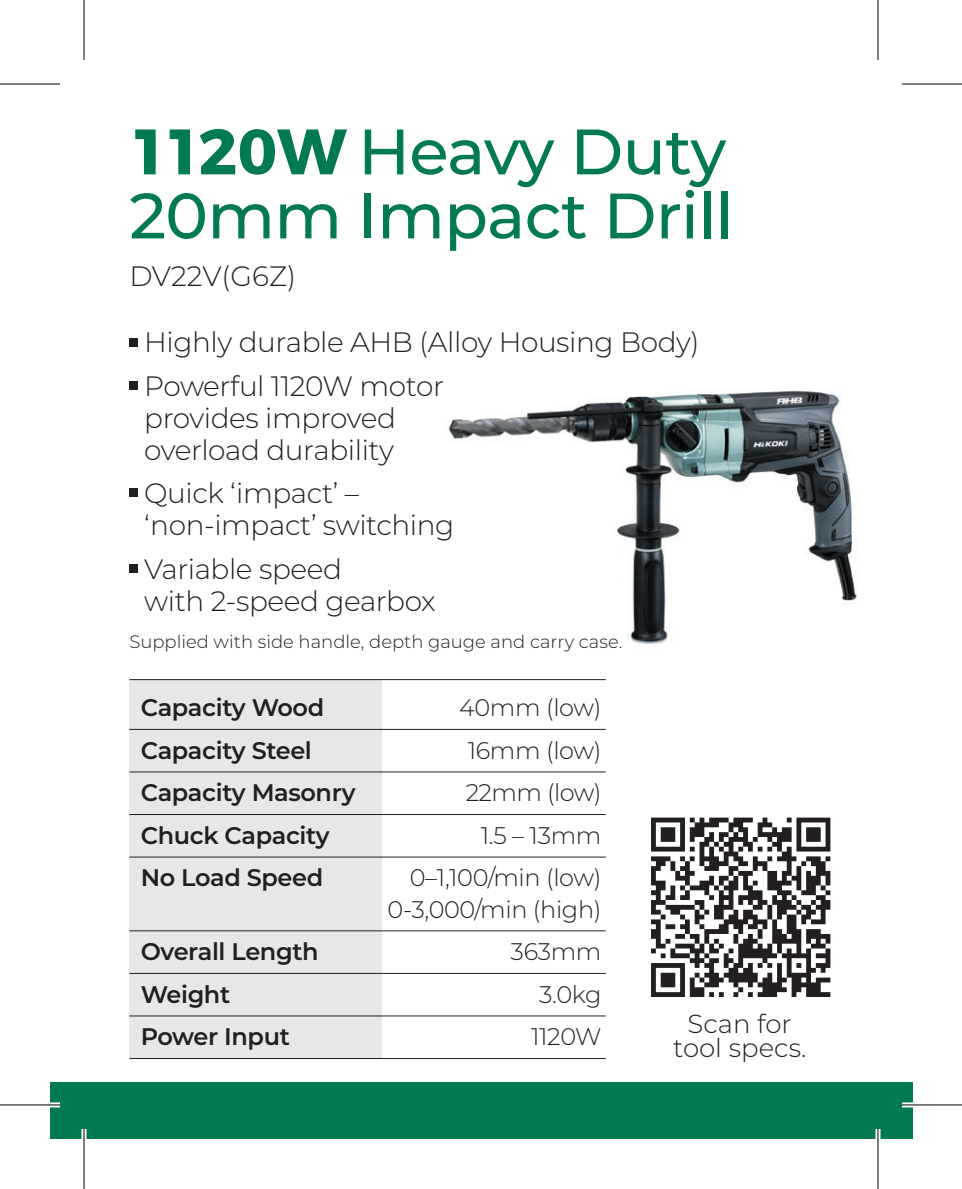
<style>
.page{position:relative;width:962px;height:1189px;background:#fff}
.page>*{position:absolute;margin:0;border:0;box-sizing:border-box;transform-origin:0 0}
.t1{font:500 64px/64px "Montserrat";letter-spacing:-.01em;color:#017951}
.t2{font:300 28px/32px "Montserrat";letter-spacing:-.015em;color:#231f20}
.t3{font:300 26px/24px "Montserrat";color:#231f20;text-align:center}
.t4{font:600 24px "Montserrat";letter-spacing:-.015em;color:#231f20}
.t5{font:300 24px/31.2px "Montserrat";letter-spacing:-.015em;color:#231f20;text-align:right}
.t6{font:300 18px "Montserrat";color:#231f20}
.s1{font-weight:700}
</style>
<div class="page">
<div style="left:50px;top:1082px;width:862px;height:56px;background:#017951"></div>
<img style="left:448px;top:390px;width:409px;height:255px">
<div style="left:129px;top:679px;width:253px;height:380px;background:#e6e7e9"></div>
<div style="left:129px;top:338px;width:9px;height:8px;background:#231f20"></div>
<div style="left:129px;top:381px;width:9px;height:9px;background:#231f20"></div>
<div style="left:129px;top:488px;width:9px;height:9px;background:#231f20"></div>
<div style="left:129px;top:564px;width:9px;height:8px;background:#231f20"></div>
<hr style="left:129px;top:679px;width:477px;height:1px;background:#231f20">
<hr style="left:129px;top:728px;width:477px;height:2px;background:#231f20">
<hr style="left:129px;top:771px;width:477px;height:1px;background:#231f20">
<hr style="left:129px;top:813px;width:477px;height:2px;background:#231f20">
<hr style="left:129px;top:856px;width:477px;height:1px;background:#231f20">
<hr style="left:129px;top:930px;width:477px;height:1px;background:#231f20">
<hr style="left:129px;top:972px;width:477px;height:2px;background:#231f20">
<hr style="left:129px;top:1015px;width:477px;height:1px;background:#231f20">
<hr style="left:129px;top:1057px;width:477px;height:2px;background:#231f20">
<svg style="left:651px;top:817px;width:179px;height:180px"></svg>
<svg style="left:0;top:1102px;width:60px;height:5px"></svg>
<svg style="left:902px;top:1102px;width:60px;height:5px"></svg>
<hr style="left:82px;top:1128px;width:4px;height:60px;background:#fff">
<svg style="left:878px;top:0;width:1px;height:60px"></svg>
<svg style="left:875px;top:1129px;width:5px;height:59px"></svg>
<hr style="left:0;top:83px;width:60px;height:2px;background:#000">
<hr style="left:902px;top:83px;width:60px;height:2px;background:#000">
<hr style="left:0;top:1104px;width:60px;height:1px;background:#000">
<hr style="left:902px;top:1104px;width:60px;height:1px;background:#000">
<hr style="left:83px;top:0;width:2px;height:60px;background:#000">
<hr style="left:83px;top:1128px;width:2px;height:60px;background:#000">
<hr style="left:877px;top:0;width:1px;height:60px;background:#000">
<hr style="left:877px;top:1128px;width:1px;height:60px;background:#000">
<h1 class="t1" style="left:129px;top:117px;width:605px"><span class="s1">1120W</span> Heavy Duty<br>20mm Impact Drill</h1>
<p class="t2" style="left:129px;top:259px;width:168px">DV22V(G6Z)</p>
<p class="t2" style="left:144px;top:320px;width:557px;line-height:43.2px">Highly durable AHB (Alloy Housing Body)<br>Powerful 1120W motor</p>
<p class="t2" style="left:144px;top:401px;width:253px">provides improved overload durability</p>
<p class="t2" style="left:144px;top:476px;width:311px">Quick ‘impact’ – ‘non-impact’ switching</p>
<p class="t2" style="left:144px;top:552px;width:293px">Variable speed<br>with 2-speed gearbox</p>
<p class="t6" style="left:129px;top:629px;width:494px">Supplied with side handle, depth gauge and carry case.</p>
<p class="t4" style="left:141px;top:690px;width:185px">Capacity Wood</p>
<p class="t5" style="left:459px;top:691px;width:144px">40mm (low)</p>
<p class="t4" style="left:141px;top:733px;width:173px">Capacity Steel</p>
<p class="t5" style="left:468px;top:733px;width:135px">16mm (low)</p>
<p class="t4" style="left:141px;top:775px;width:216px">Capacity Masonry</p>
<p class="t5" style="left:466px;top:776px;width:137px">22mm (low)</p>
<p class="t4" style="left:141px;top:818px;width:190px">Chuck Capacity</p>
<p class="t5" style="left:481px;top:819px;width:122px">1.5 – 13mm</p>
<p class="t4" style="left:141px;top:860px;width:184px">No Load Speed</p>
<p class="t5" style="left:387px;top:861px;width:215px">0–1,100/min (low)<br>0-3,000/min (high)</p>
<p class="t4" style="left:141px;top:934px;width:179px">Overall Length</p>
<p class="t5" style="left:510px;top:935px;width:92px">363mm</p>
<p class="t4" style="left:141px;top:977px;width:91px">Weight</p>
<p class="t5" style="left:539px;top:977px;width:64px">3.0kg</p>
<p class="t4" style="left:141px;top:1019px;width:151px">Power Input</p>
<p class="t5" style="left:531px;top:1020px;width:72px">1120W</p>
<p class="t3" style="left:673px;top:1010px;width:135px">Scan for tool specs.</p>
</div>
